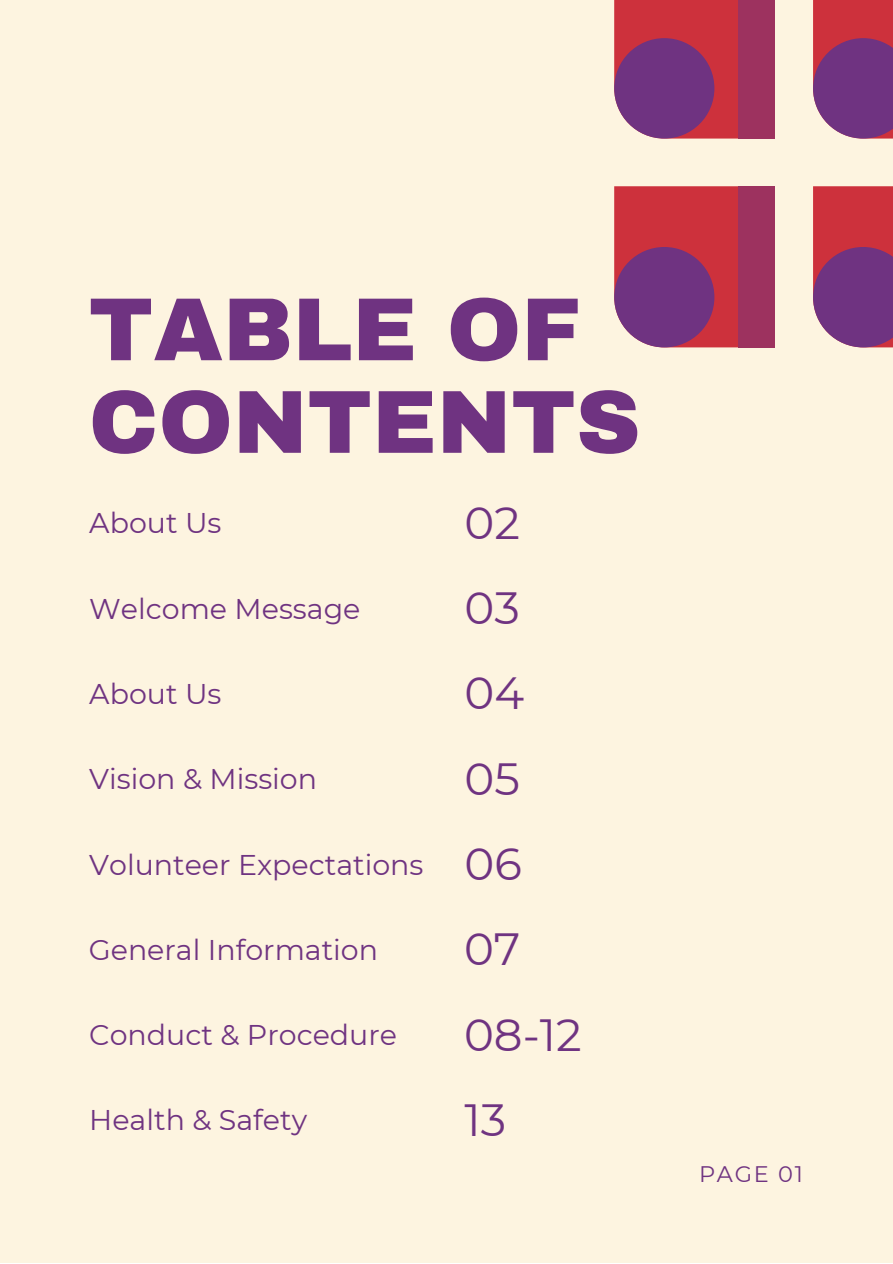
<style>
.page{position:relative;width:893px;height:1264px;background:#fff}
.page>*{position:absolute;margin:0;border:0;box-sizing:border-box;transform-origin:0 0}
.t1{font:900 89.4px/92.6px "Archivo";color:#6f3381}
.t2{font:45px/85.3px "Montserrat";color:#6f3381;text-align:justify}
.t3{font:28.5px "Montserrat";color:#6f3381}
.t4{font:22.5px "Montserrat";letter-spacing:.075em;color:#6f3381}
</style>
<div class="page">
<div style="left:0;top:0;width:892px;height:1262px;background:#fdf4e0"></div>
<svg style="left:813px;top:0;width:79px;height:139px;background:#963c6e"></svg>
<svg style="left:813px;top:186px;width:79px;height:161px;background:#9d3a67"></svg>
<svg style="left:614px;top:0;width:124px;height:139px;background:#cf3e47"></svg>
<div style="left:614px;top:38px;width:100px;height:101px;background:#6f3381;border-radius:50%"></div>
<div style="left:738px;top:0;width:37px;height:139px;background:#9d325f"></div>
<svg style="left:614px;top:186px;width:124px;height:161px;background:#ce3a44"></svg>
<div style="left:614px;top:247px;width:100px;height:100px;background:#6f3381;border-radius:50%"></div>
<div style="left:738px;top:186px;width:37px;height:161px;background:#9d325f"></div>
<h1 class="t1" style="left:89px;top:284px;width:553px">TABLE OF<br>CONTENTS</h1>
<p class="t3" style="left:89px;top:505px;width:134px">About Us</p>
<p class="t3" style="left:89px;top:591px;width:272px">Welcome Message</p>
<p class="t3" style="left:89px;top:676px;width:134px">About Us</p>
<p class="t3" style="left:89px;top:762px;width:229px">Vision &amp; Mission</p>
<p class="t3" style="left:89px;top:847px;width:336px">Volunteer Expectations</p>
<p class="t3" style="left:89px;top:932px;width:291px">General Information</p>
<p class="t3" style="left:89px;top:1017px;width:309px">Conduct &amp; Procedure</p>
<h2 class="t2" style="left:464px;top:479px;width:62px">02<br>03<br>04<br>05<br>06<br>07</h2>
<h2 class="t2" style="left:464px;top:991px;width:119px">08-12</h2>
<p class="t3" style="left:89px;top:1102px;width:219px">Health &amp; Safety</p>
<h2 class="t2" style="left:464px;top:1076px;width:43px">13</h2>
<p class="t4" style="left:699px;top:1159px;width:105px">PAGE 01</p>
</div>
